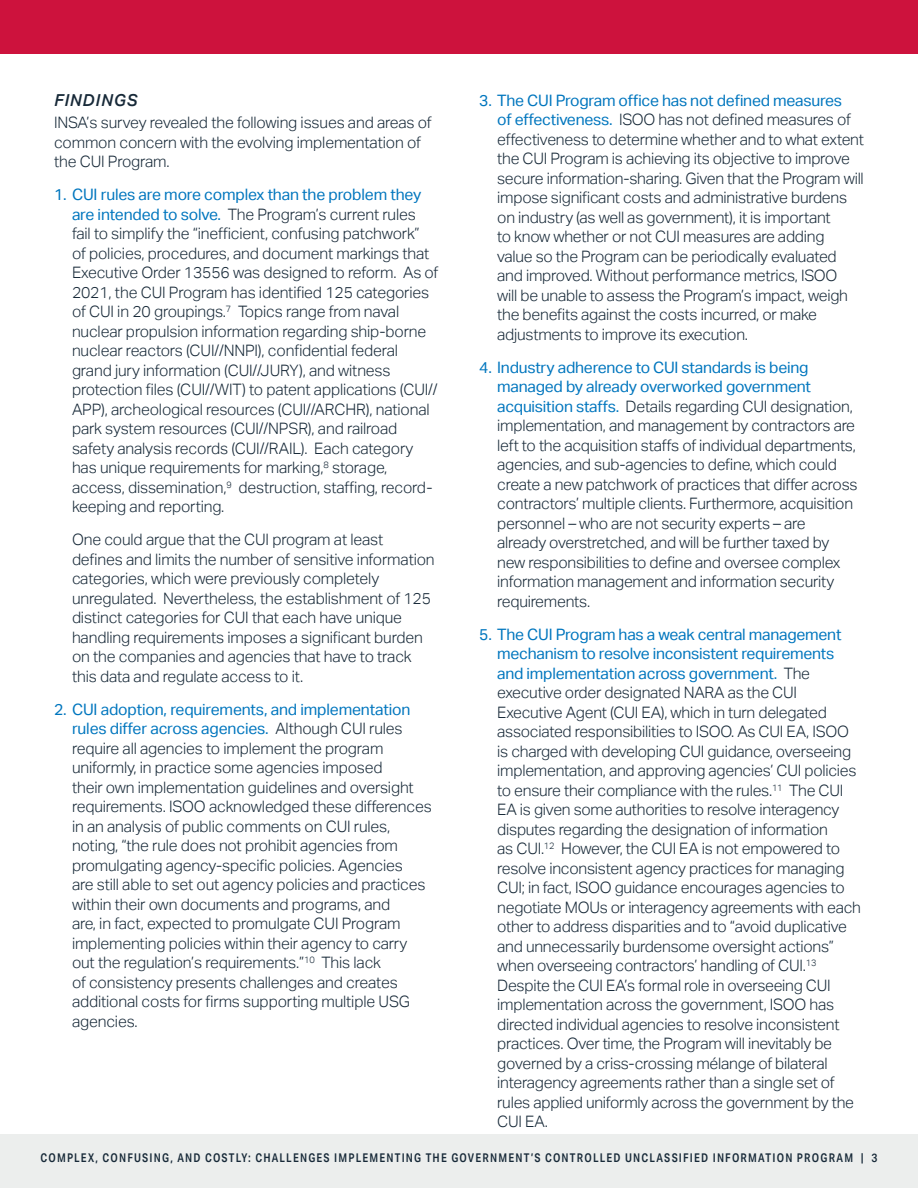
<style>
.page{position:relative;width:918px;height:1188px;background:#fff}
.page>*{position:absolute;margin:0;border:0;box-sizing:border-box;transform-origin:0 0}
.Subhead_2{font:italic 500 16.5px "Aktiv Grotesk";letter-spacing:.06em;color:#172938}
.Body_Indent{font:300 15.75px/19.5px "Aktiv Grotesk";letter-spacing:-.015em;color:#172938}
.Body{font:300 15.75px/19.5px "Aktiv Grotesk";letter-spacing:-.01em;color:#172938}
.t1{font:500 12px "Aktiv Grotesk Cd";letter-spacing:.1em;color:#172938}
.s1{font-weight:400;color:#0076be}
</style>
<div class="page">
<div style="left:0;top:1134px;width:918px;height:54px;background:#eceeed"></div>
<div style="left:0;top:0;width:918px;height:54px;background:#cd123d"></div>
<p class="Subhead_2" style="left:54px;top:91px;width:85px">FINDINGS</p>
<p class="Body" style="left:54px;top:113px;width:379px">INSA’s survey revealed the following issues and areas of common concern with the evolving implementation of the CUI Program.</p>
<p class="Body_Indent" style="left:72px;top:185px;width:368px;text-indent:-18px"><span class="s1">1. CUI rules are more complex than the problem they are intended to solve.</span> The Program’s current rules fail to simplify the “inefficient, confusing patchwork”<br>of policies, procedures, and document markings that Executive Order 13556 was designed to reform. As of 2021, the CUI Program has identified 125 categories of CUI in 20 groupings.<sup>7</sup> Topics range from naval nuclear propulsion information regarding ship-borne nuclear reactors (CUI//NNPI), confidential federal grand jury information (CUI//JURY), and witness protection files (CUI//WIT) to patent applications (CUI// APP), archeological resources (CUI//ARCHR), national park system resources (CUI//NPSR), and railroad safety analysis records (CUI//RAIL). Each category has unique requirements for marking,<sup>8</sup> storage, access, dissemination,<sup>9</sup> destruction, staffing, record&shy;keeping and reporting.</p>
<p class="Body_Indent" style="left:72px;top:530px;width:364px">One could argue that the CUI program at least defines and limits the number of sensitive information categories, which were previously completely unregulated. Nevertheless, the establishment of 125 distinct categories for CUI that each have unique handling requirements imposes a significant burden on the companies and agencies that have to track this data and regulate access to it.</p>
<p class="Body_Indent" style="left:72px;top:700px;width:361px;text-indent:-18px"><span class="s1">2. CUI adoption, requirements, and implementation rules differ across agencies.</span> Although CUI rules require all agencies to implement the program uniformly, in practice some agencies imposed<br>their own implementation guidelines and oversight requirements. ISOO acknowledged these differences in an analysis of public comments on CUI rules, noting, “the rule does not prohibit agencies from promulgating agency-specific policies. Agencies<br>are still able to set out agency policies and practices within their own documents and programs, and<br>are, in fact, expected to promulgate CUI Program implementing policies within their agency to carry out the regulation’s requirements.”<sup>10</sup> This lack<br>of consistency presents challenges and creates additional costs for firms supporting multiple USG agencies.</p>
<p class="Body_Indent" style="left:497px;top:91px;width:368px;text-indent:-18px"><span class="s1">3. The CUI Program office has not defined measures<br>of effectiveness.</span> ISOO has not defined measures of effectiveness to determine whether and to what extent the CUI Program is achieving its objective to improve secure information-sharing. Given that the Program will impose significant costs and administrative burdens on industry (as well as government), it is important<br>to know whether or not CUI measures are adding<br>value so the Program can be periodically evaluated and improved. Without performance metrics, ISOO<br>will be unable to assess the Program’s impact, weigh the benefits against the costs incurred, or make adjustments to improve its execution.</p>
<p class="Body_Indent" style="left:497px;top:358px;width:362px;text-indent:-18px"><span class="s1">4. Industry adherence to CUI standards is being managed by already overworked government acquisition staffs.</span> Details regarding CUI designation, implementation, and management by contractors are left to the acquisition staffs of individual departments, agencies, and sub-agencies to define, which could create a new patchwork of practices that differ across contractors’ multiple clients. Furthermore, acquisition personnel – who are not security experts – are already overstretched, and will be further taxed by new responsibilities to define and oversee complex information management and information security requirements.</p>
<p class="Body_Indent" style="left:497px;top:625px;width:365px;text-indent:-18px"><span class="s1">5. The CUI Program has a weak central management mechanism to resolve inconsistent requirements and implementation across government.</span> The executive order designated NARA as the CUI Executive Agent (CUI EA), which in turn delegated associated responsibilities to ISOO. As CUI EA, ISOO is charged with developing CUI guidance, overseeing implementation, and approving agencies’ CUI policies to ensure their compliance with the rules.<sup>11</sup> The CUI EA is given some authorities to resolve interagency disputes regarding the designation of information<br>as CUI.<sup>12</sup> However, the CUI EA is not empowered to resolve inconsistent agency practices for managing CUI; in fact, ISOO guidance encourages agencies to negotiate MOUs or interagency agreements with each other to address disparities and to “avoid duplicative and unnecessarily burdensome oversight actions” when overseeing contractors’ handling of CUI.<sup>13<br></sup>Despite the CUI EA’s formal role in overseeing CUI implementation across the government, ISOO has directed individual agencies to resolve inconsistent practices. Over time, the Program will inevitably be governed by a criss-crossing mélange of bilateral interagency agreements rather than a single set of rules applied uniformly across the government by the CUI EA.</p>
<p class="t1" style="left:41px;top:1150px;width:838px">COMPLEX, CONFUSING, AND COSTLY: CHALLENGES IMPLEMENTING THE GOVERNMENT’S CONTROLLED UNCLASSIFIED INFORMATION PROGRAM | 3</p>
</div>
